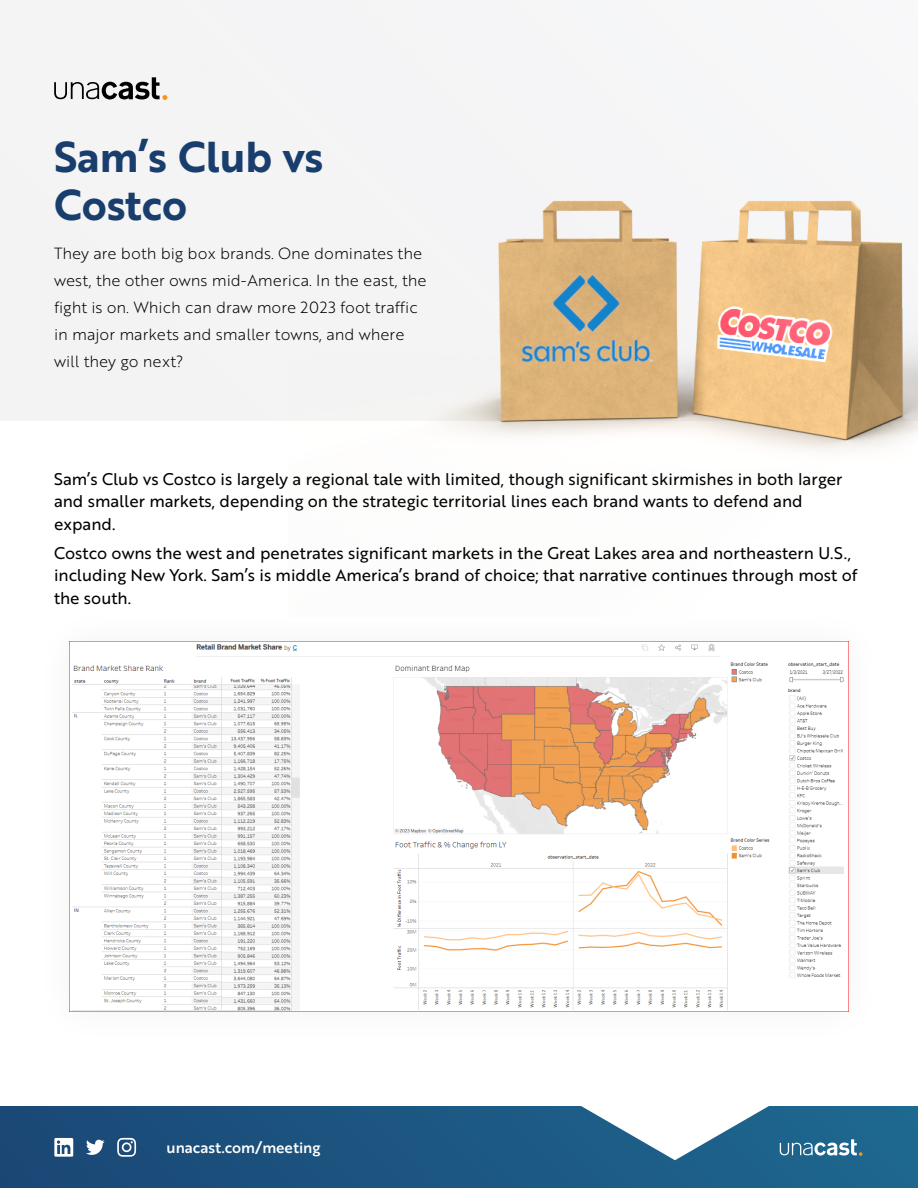
<style>
.page{position:relative;width:918px;height:1188px;background:#fff}
.page>*{position:absolute;margin:0;border:0;box-sizing:border-box;transform-origin:0 0}
.t1{font:42px/48px "Brother 1816 Bold";color:#193e6e}
.t2{font:16.5px/22.5px "Brother 1816 Regular";color:#000}
.t3{font:15.75px/27px "Brother 1816 Light";color:#000}
.t4{font:15px "Brother 1816 Medium";color:#fff}
</style>
<div class="page">
<img style="left:0;top:1107px;width:918px;height:81px">
<svg style="left:580px;top:1106px;width:190px;height:54px"></svg>
<svg style="left:54px;top:1138px;width:19px;height:19px"></svg>
<svg style="left:86px;top:1140px;width:19px;height:15px"></svg>
<svg style="left:117px;top:1138px;width:19px;height:19px"></svg>
<svg style="left:780px;top:1139px;width:82px;height:17px"></svg>
<svg style="left:54px;top:77px;width:113px;height:23px"></svg>
<img style="left:70px;top:643px;width:778px;height:369px">
<img style="left:288px;top:37px;width:630px;height:415px">
<h1 class="t1" style="left:54px;top:131px;width:271px">Sam’s Club vs<br>Costco</h1>
<p class="t3" style="left:54px;top:239px;width:374px">They are both big box brands. One dominates the west, the other owns mid-America. In the east, the fight is on. Which can draw more 2023 foot traffic in major markets and smaller towns, and where will they go next?</p>
<p class="t2" style="left:54px;top:467px;width:790px">Sam’s Club vs Costco is largely a regional tale with limited, though significant skirmishes in both larger and smaller markets, depending on the strategic territorial lines each brand wants to defend and expand.</p>
<p class="t2" style="left:54px;top:541px;width:805px">Costco owns the west and penetrates significant markets in the Great Lakes area and northeastern U.S., including New York. Sam’s is middle America’s brand of choice; that narrative continues through most of the south.</p>
<p class="t4" style="left:166px;top:1137px;width:156px">unacast.com/meeting</p>
</div>
